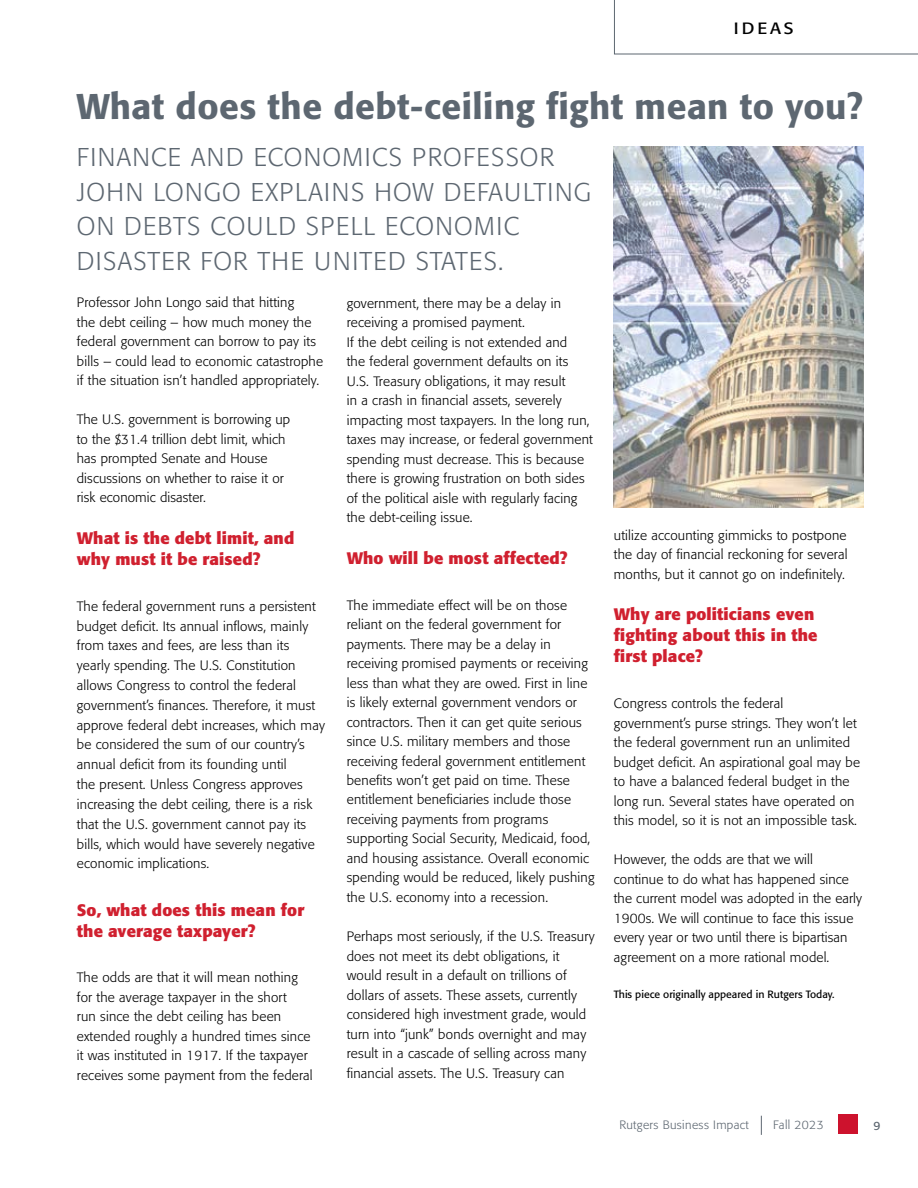
<style>
.page{position:relative;width:918px;height:1188px;background:#fff}
.page>*{position:absolute;margin:0;border:0;box-sizing:border-box;transform-origin:0 0}
.t1{font:500 35.25px "Formata BQ";letter-spacing:.015em;color:#5d6771}
.t2{font:300 25.5px/34.5px "Formata BQ";letter-spacing:.05em;color:#5d6771}
.t3{font:700 16.5px/21px "Formata BQ";letter-spacing:.01em;color:#d0202f}
.t4{font:16.2px "Formata BQ";letter-spacing:.155em;color:#000;scale:1.11 1}
.t5{font:300 13.5px/19.5px "Formata BQ";letter-spacing:.015em;color:#000}
.t6{font:300 12px "Formata BQ";letter-spacing:.03em;color:#5d6771}
.t7{font:12px "Formata BQ";color:#5d6771}
.t8{font:10.5px "Formata BQ";color:#000}
</style>
<div class="page">
<div style="left:839px;top:1114px;width:19px;height:19px;background:#cd122d"></div>
<svg style="left:761px;top:1116px;width:1px;height:19px"></svg>
<svg style="left:614px;top:0;width:304px;height:54px"></svg>
<img style="left:614px;top:146px;width:250px;height:362px">
<p class="t4" style="left:734px;top:18px;width:55px">IDEAS</p>
<h1 class="t1" style="left:77px;top:85px;width:788px">What does the debt-ceiling fight mean to you?</h1>
<h2 class="t2" style="left:77px;top:140px;width:516px">FINANCE AND ECONOMICS PROFESSOR<br>JOHN LONGO EXPLAINS HOW DEFAULTING<br>ON DEBTS COULD SPELL ECONOMIC<br>DISASTER FOR THE UNITED STATES.</h2>
<p class="t5" style="left:77px;top:293px;width:248px">Professor John Longo said that hitting<br>the debt ceiling – how much money the federal government can borrow to pay its bills – could lead to economic catastrophe if the situation isn’t handled appropriately.</p>
<p class="t5" style="left:77px;top:410px;width:215px">The U.S. government is borrowing up to the $31.4 trillion debt limit, which has prompted Senate and House discussions on whether to raise it or risk economic disaster.</p>
<p class="t3" style="left:77px;top:527px;width:219px">What is the debt limit, and why must it be raised?</p>
<p class="t5" style="left:77px;top:596px;width:250px">The federal government runs a persistent budget deficit. Its annual inflows, mainly from taxes and fees, are less than its yearly spending. The U.S. Constitution allows Congress to control the federal government’s finances. Therefore, it must approve federal debt increases, which may be considered the sum of our country’s annual deficit from its founding until<br>the present. Unless Congress approves increasing the debt ceiling, there is a risk that the U.S. government cannot pay its bills, which would have severely negative economic implications.</p>
<p class="t3" style="left:77px;top:899px;width:229px">So, what does this mean for the average taxpayer?</p>
<p class="t5" style="left:77px;top:968px;width:237px">The odds are that it will mean nothing for the average taxpayer in the short<br>run since the debt ceiling has been extended roughly a hundred times since it was instituted in 1917. If the taxpayer receives some payment from the federal</p>
<p class="t5" style="left:347px;top:293px;width:248px">government, there may be a delay in receiving a promised payment.<br>If the debt ceiling is not extended and<br>the federal government defaults on its U.S. Treasury obligations, it may result<br>in a crash in financial assets, severely impacting most taxpayers. In the long run, taxes may increase, or federal government spending must decrease. This is because there is growing frustration on both sides of the political aisle with regularly facing the debt-ceiling issue.</p>
<p class="t3" style="left:347px;top:547px;width:222px">Who will be most affected?</p>
<p class="t5" style="left:347px;top:595px;width:249px">The immediate effect will be on those reliant on the federal government for payments. There may be a delay in receiving promised payments or receiving less than what they are owed. First in line is likely external government vendors or contractors. Then it can get quite serious since U.S. military members and those receiving federal government entitlement benefits won’t get paid on time. These entitlement beneficiaries include those receiving payments from programs supporting Social Security, Medicaid, food, and housing assistance. Overall economic spending would be reduced, likely pushing the U.S. economy into a recession.</p>
<p class="t5" style="left:347px;top:927px;width:249px">Perhaps most seriously, if the U.S. Treasury does not meet its debt obligations, it would result in a default on trillions of dollars of assets. These assets, currently considered high investment grade, would turn into “junk” bonds overnight and may result in a cascade of selling across many financial assets. The U.S. Treasury can</p>
<p class="t5" style="left:614px;top:525px;width:235px;text-align:justify">utilize accounting gimmicks to postpone the day of financial reckoning for several months, but it cannot go on indefinitely.</p>
<p class="t3" style="left:614px;top:604px;width:205px">Why are politicians even fighting about this in the first place?</p>
<p class="t5" style="left:614px;top:694px;width:248px">Congress controls the federal government’s purse strings. They won’t let the federal government run an unlimited budget deficit. An aspirational goal may be to have a balanced federal budget in the long run. Several states have operated on this model, so it is not an impossible task.</p>
<p class="t5" style="left:614px;top:850px;width:250px">However, the odds are that we will continue to do what has happened since the current model was adopted in the early 1900s. We will continue to face this issue every year or two until there is bipartisan agreement on a more rational model.</p>
<p class="t8" style="left:614px;top:988px;width:222px">This piece originally appeared in Rutgers Today.</p>
<p class="t6" style="left:773px;top:1118px;width:52px">Fall 2023</p>
<p class="t6" style="left:619px;top:1118px;width:131px">Rutgers Business Impact</p>
<p class="t7" style="left:874px;top:1118px;width:8px">9</p>
</div>
